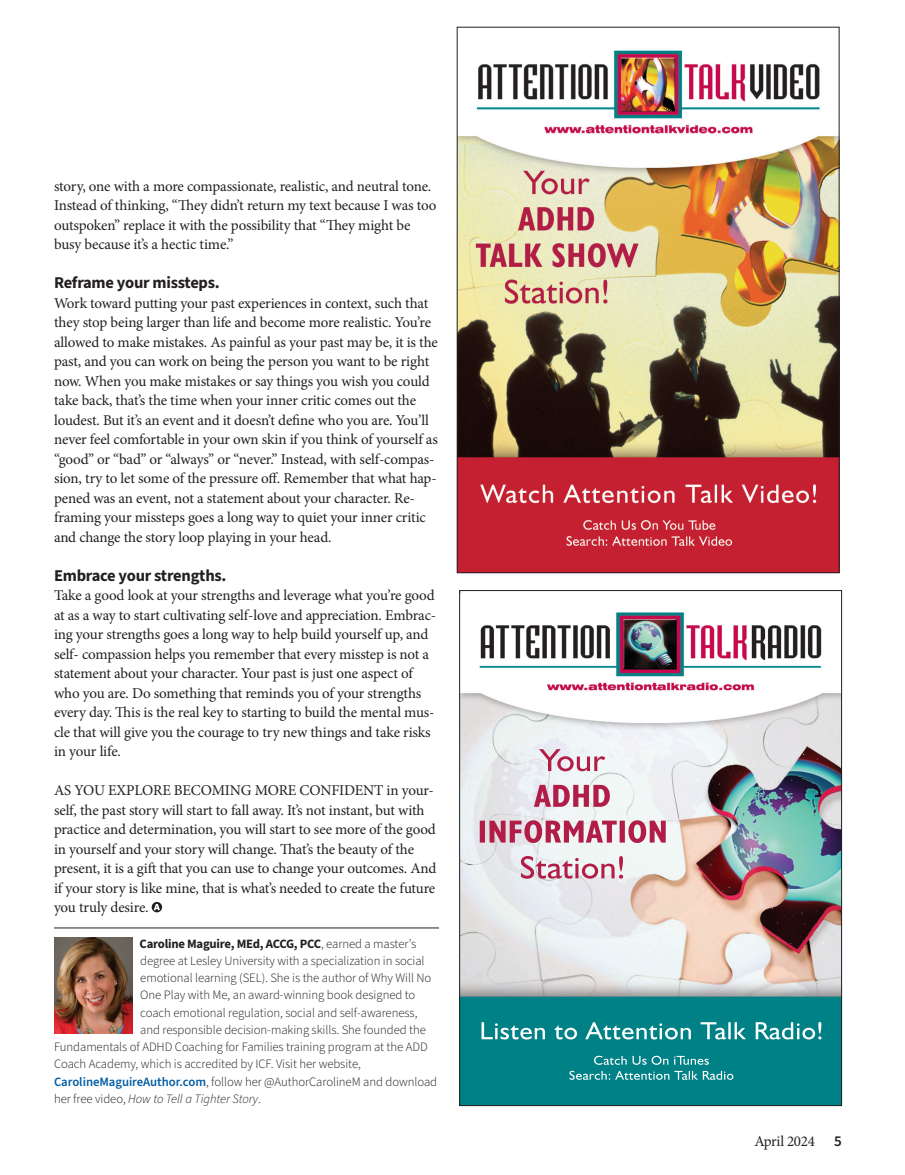
<style>
.page{position:relative;width:905px;height:1175px;background:#fff}
.page>*{position:absolute;margin:0;border:0;box-sizing:border-box;transform-origin:0 0}
.t1{font:700 16.5px "Source Sans 3";letter-spacing:-.015em;color:#231f20}
.t2{font:15px/19.5px "Minion Pro";letter-spacing:-.015em;color:#231f20}
.t3{font:600 15px "Source Sans 3";color:#231f20}
.t4{font:300 12.75px "Source Sans 3";letter-spacing:-.005em;color:#231f20}
.t5{font:700 12.75px "Source Sans 3";letter-spacing:-.02em;color:#231f20}
.t6{font:italic 300 12.75px "Source Sans 3";letter-spacing:-.005em;color:#231f20}
.s1{font-weight:300}
.s2{font-weight:600;color:#015ca3}
.s3{font-style:normal}
</style>
<div class="page">
<hr style="left:54px;top:927px;width:385px;height:1px;background:#231f20">
<svg style="left:152px;top:902px;width:10px;height:10px"></svg>
<img style="left:54px;top:937px;width:79px;height:97px">
<img style="left:461px;top:592px;width:379px;height:512px">
<img style="left:524px;top:749px;width:122px;height:94px">
<img style="left:594px;top:1055px;width:111px;height:9px">
<img style="left:569px;top:1070px;width:156px;height:9px">
<img style="left:481px;top:1021px;width:340px;height:18px">
<img style="left:459px;top:50px;width:378px;height:521px">
<p class="t2" style="left:54px;top:176px;width:384px">story, one with a more compassionate, realistic, and neutral tone.<br>Instead of thinking, “They didn’t return my text because I was too outspoken” replace it with the possibility that “They might be busy because it’s a hectic time.”</p>
<p class="t1" style="left:54px;top:272px;width:167px">Reframe your missteps.</p>
<p class="t2" style="left:54px;top:293px;width:385px">Work toward putting your past experiences in context, such that they stop being larger than life and become more realistic. You’re allowed to make mistakes. As painful as your past may be, it is the past, and you can work on being the person you want to be right now. When you make mistakes or say things you wish you could take back, that’s the time when your inner critic comes out the loudest. But it’s an event and it doesn’t define who you are. You’ll never feel comfortable in your own skin if you think of yourself as “good” or “bad” or “always” or “never.” Instead, with self-compas&shy;sion, try to let some of the pressure off. Remember that what hap&shy;pened was an event, not a statement about your character. Re&shy;framing your missteps goes a long way to quiet your inner critic and change the story loop playing in your head.</p>
<p class="t1" style="left:54px;top:564px;width:174px">Embrace your strengths.</p>
<p class="t2" style="left:54px;top:586px;width:383px">Take a good look at your strengths and leverage what you’re good at as a way to start cultivating self-love and appreciation. Embrac&shy;ing your strengths goes a long way to help build yourself up, and self- compassion helps you remember that every misstep is not a statement about your character. Your past is just one aspect of who you are. Do something that reminds you of your strengths every day. This is the real key to starting to build the mental mus&shy;cle that will give you the courage to try new things and take risks in your life.</p>
<p class="t2" style="left:54px;top:781px;width:384px">AS YOU EXPLORE BECOMING MORE CONFIDENT in your&shy;self, the past story will start to fall away. It’s not instant, but with practice and determination, you will start to see more of the good in yourself and your story will change. That’s the beauty of the present, it is a gift that you can use to change your outcomes. And if your story is like mine, that is what’s needed to create the future you truly desire.</p>
<p class="t5" style="left:140px;top:934px;width:278px">Caroline Maguire, MEd, ACCG, PCC<span class="s1">, earned a master’s</span></p>
<p class="t4" style="left:140px;top:952px;width:286px">degree at Lesley University with a specialization in social</p>
<p class="t4" style="left:140px;top:969px;width:292px">emotional learning (SEL). She is the author of Why Will No</p>
<p class="t4" style="left:140px;top:986px;width:276px">One Play with Me, an award-winning book designed to</p>
<p class="t4" style="left:140px;top:1004px;width:279px">coach emotional regulation, social and self-awareness,</p>
<p class="t4" style="left:140px;top:1021px;width:287px">and responsible decision-making skills. She founded the</p>
<p class="t4" style="left:54px;top:1038px;width:375px">Fundamentals of ADHD Coaching for Families training program at the ADD</p>
<p class="t4" style="left:54px;top:1055px;width:308px">Coach Academy, which is accredited by ICF. Visit her website,</p>
<p class="t4" style="left:54px;top:1073px;width:384px"><span class="s2">CarolineMaguireAuthor.com</span>, follow her @AuthorCarolineM and download</p>
<p class="t6" style="left:54px;top:1090px;width:208px"><span class="s3">her free video,</span> How to Tell a Tighter Story<span class="s3">.</span></p>
<p class="t2" style="left:754px;top:1131px;width:62px">April 2024</p>
<p class="t3" style="left:834px;top:1130px;width:9px">5</p>
</div>
